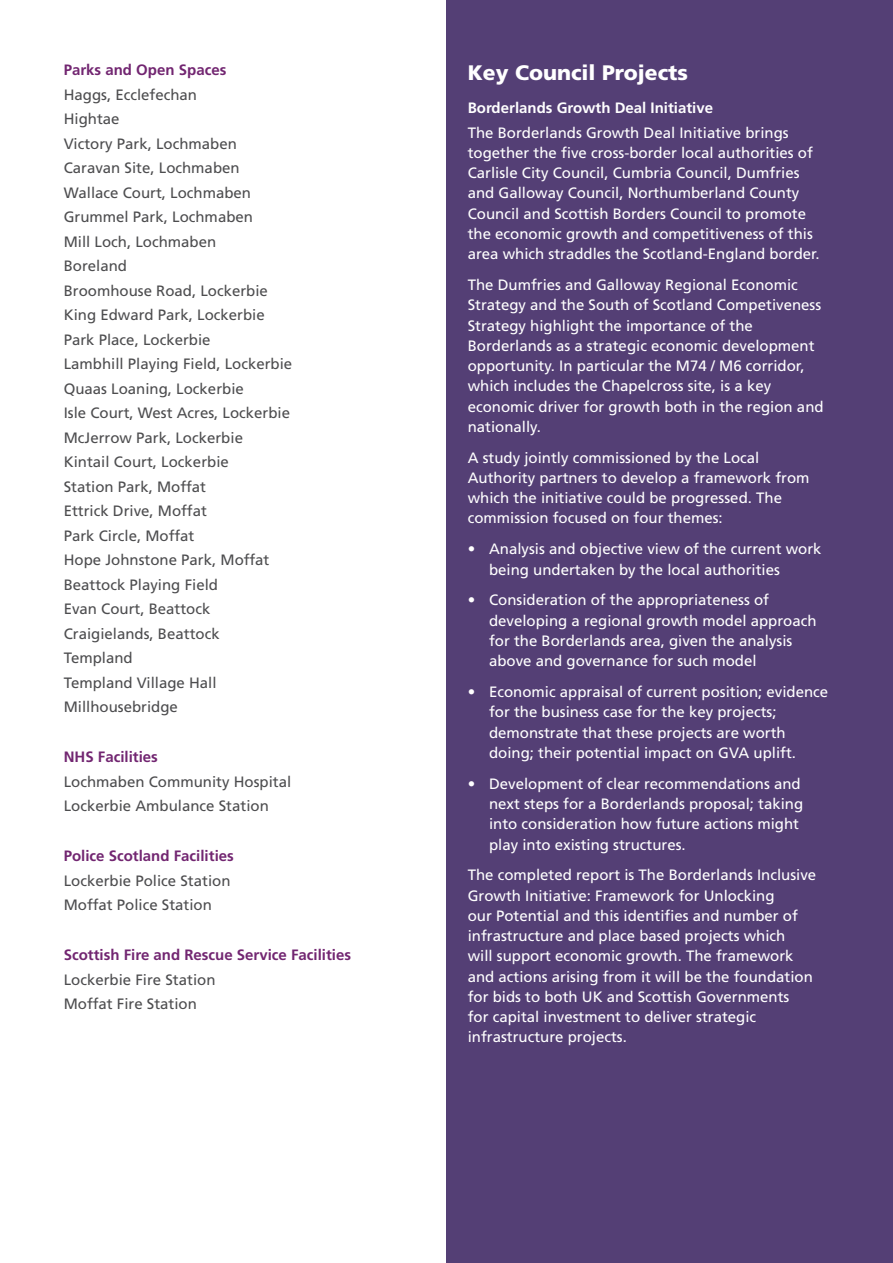
<style>
.page{position:relative;width:893px;height:1263px;background:#fff}
.page>*{position:absolute;margin:0;border:0;box-sizing:border-box;transform-origin:0 0}
.t1{font:900 21px "Frutiger";color:#fff}
.t2{font:15px/20.2px "Frutiger";color:#fff}
.t3{font:15px/24.5px "Frutiger";color:#4d4d4f}
.t4{font:700 15px "Frutiger";color:#722671}
.t5{font:700 15px "Frutiger";color:#fff}
</style>
<div class="page">
<div style="left:446px;top:0;width:447px;height:1263px;background:#543f75"></div>
<p class="t4" style="left:64px;top:61px;width:164px">Parks and Open Spaces</p>
<p class="t3" style="left:64px;top:82px;width:230px">Haggs, Ecclefechan<br>Hightae<br>Victory Park, Lochmaben<br>Caravan Site, Lochmaben<br>Wallace Court, Lochmaben<br>Grummel Park, Lochmaben<br>Mill Loch, Lochmaben<br>Boreland<br>Broomhouse Road, Lockerbie<br>King Edward Park, Lockerbie<br>Park Place, Lockerbie<br>Lambhill Playing Field, Lockerbie<br>Quaas Loaning, Lockerbie<br>Isle Court, West Acres, Lockerbie<br>McJerrow Park, Lockerbie<br>Kintail Court, Lockerbie<br>Station Park, Moffat<br>Ettrick Drive, Moffat<br>Park Circle, Moffat<br>Hope Johnstone Park, Moffat<br>Beattock Playing Field<br>Evan Court, Beattock<br>Craigielands, Beattock<br>Templand<br>Templand Village Hall<br>Millhousebridge</p>
<p class="t4" style="left:64px;top:748px;width:96px">NHS Facilities</p>
<p class="t3" style="left:64px;top:769px;width:229px">Lochmaben Community Hospital<br>Lockerbie Ambulance Station</p>
<p class="t4" style="left:64px;top:847px;width:172px">Police Scotland Facilities</p>
<p class="t3" style="left:64px;top:868px;width:168px">Lockerbie Police Station<br>Moffat Police Station</p>
<p class="t4" style="left:64px;top:946px;width:289px">Scottish Fire and Rescue Service Facilities</p>
<p class="t3" style="left:64px;top:967px;width:153px">Lockerbie Fire Station<br>Moffat Fire Station</p>
<h1 class="t1" style="left:468px;top:60px;width:222px">Key Council Projects</h1>
<p class="t5" style="left:468px;top:99px;width:247px">Borderlands Growth Deal Initiative</p>
<p class="t2" style="left:468px;top:122px;width:354px">The Borderlands Growth Deal Initiative brings together the five cross-border local authorities of Carlisle City Council, Cumbria Council, Dumfries and Galloway Council, Northumberland County Council and Scottish Borders Council to promote the economic growth and competitiveness of this area which straddles the Scotland-England border.</p>
<p class="t2" style="left:468px;top:275px;width:357px">The Dumfries and Galloway Regional Economic Strategy and the South of Scotland Competiveness Strategy highlight the importance of the Borderlands as a strategic economic development opportunity. In particular the M74 / M6 corridor, which includes the Chapelcross site, is a key economic driver for growth both in the region and nationally.</p>
<p class="t2" style="left:468px;top:447px;width:343px">A study jointly commissioned by the Local Authority partners to develop a framework from which the initiative could be progressed. The commission focused on four themes:</p>
<p class="t2" style="left:489px;top:539px;width:334px;text-indent:-21px">• Analysis and objective view of the current work being undertaken by the local authorities</p>
<p class="t2" style="left:489px;top:590px;width:329px;text-indent:-21px">• Consideration of the appropriateness of developing a regional growth model approach for the Borderlands area, given the analysis above and governance for such model</p>
<p class="t2" style="left:489px;top:682px;width:341px;text-indent:-21px">• Economic appraisal of current position; evidence for the business case for the key projects; demonstrate that these projects are worth doing; their potential impact on GVA uplift.</p>
<p class="t2" style="left:489px;top:773px;width:316px;text-indent:-21px">• Development of clear recommendations and next steps for a Borderlands proposal; taking into consideration how future actions might play into existing structures.</p>
<p class="t2" style="left:468px;top:865px;width:350px">The completed report is The Borderlands Inclusive Growth Initiative: Framework for Unlocking<br>our Potential and this identifies and number of infrastructure and place based projects which<br>will support economic growth. The framework and actions arising from it will be the foundation for bids to both UK and Scottish Governments<br>for capital investment to deliver strategic infrastructure projects.</p>
</div>
